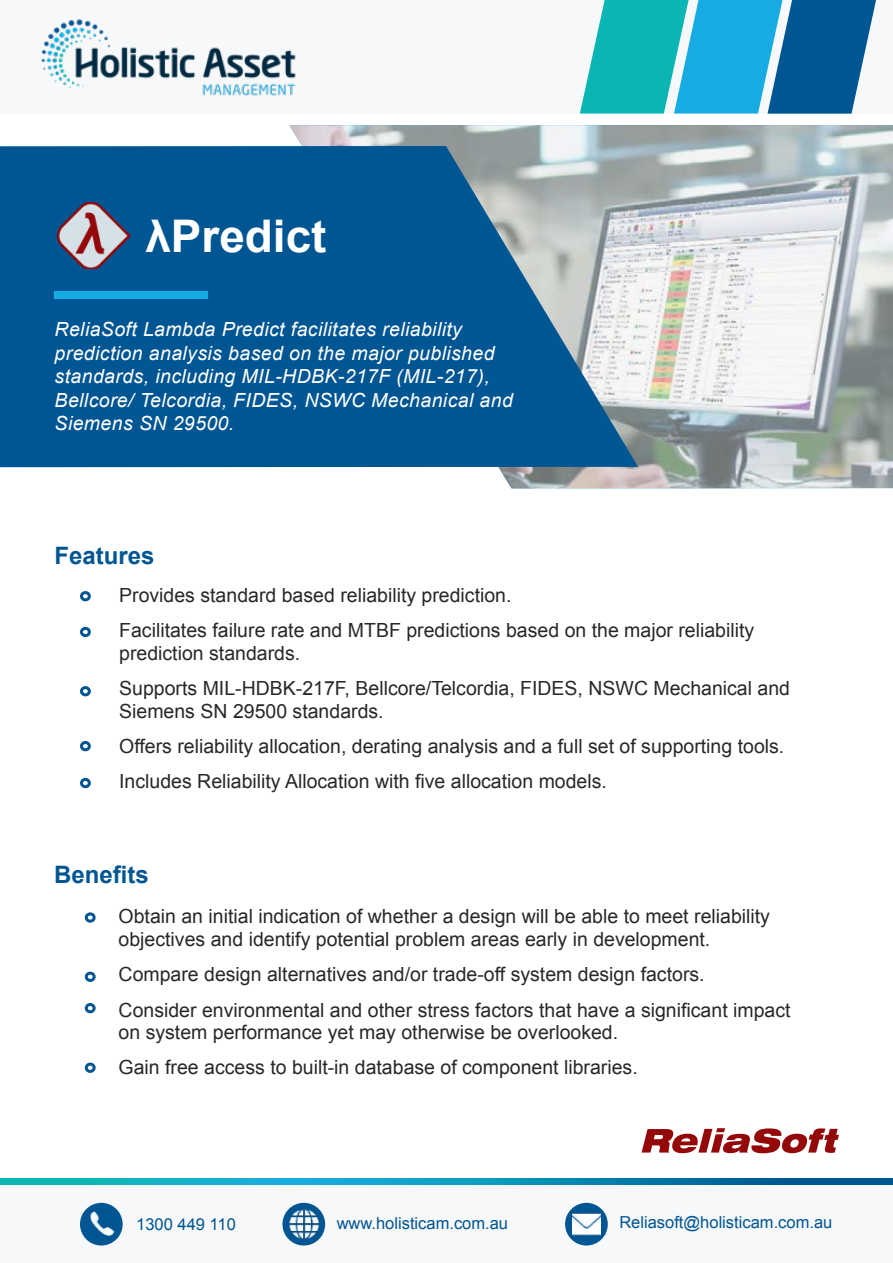
<style>
.page{position:relative;width:893px;height:1263px;background:#fff}
.page>*{position:absolute;margin:0;border:0;box-sizing:border-box;transform-origin:0 0}
.t1{font:700 45px "Arial";color:#fff}
.t2{font:700 24px "Arial";color:#005593}
.t3{font:19.5px/35.2px "Arial";color:#292829}
.t4{font:italic 19.5px/23.4px "Arial";letter-spacing:.02em;color:#fff}
.t5{font:16.5px "Arial";color:#005593}
</style>
<div class="page">
<svg style="left:1px;top:1178px;width:891px;height:7px;background:#0a90b7"></svg>
<div style="left:0;top:1185px;width:893px;height:78px;background:#f7f8f9"></div>
<svg style="left:226px;top:125px;width:667px;height:363px"></svg>
<svg style="left:0;top:146px;width:698px;height:321px;background:#2c6f9e"></svg>
<div style="left:55px;top:291px;width:153px;height:8px;background:#16ace3"></div>
<img style="left:55px;top:202px;width:85px;height:67px">
<div style="left:0;top:0;width:893px;height:114px;background:#f7f8f9"></div>
<img style="left:41px;top:19px;width:255px;height:77px">
<svg style="left:642px;top:1128px;width:197px;height:25px"></svg>
<div style="left:80px;top:591px;width:11px;height:10px;border:3px solid #005593;border-radius:50%"></div>
<div style="left:80px;top:627px;width:11px;height:10px;border:3px solid #005593;border-radius:50%"></div>
<div style="left:80px;top:686px;width:11px;height:10px;border:3px solid #005593;border-radius:50%"></div>
<div style="left:80px;top:741px;width:11px;height:10px;border:3px solid #005593;border-radius:50%"></div>
<div style="left:85px;top:912px;width:11px;height:11px;border:3px solid #005593;border-radius:50%"></div>
<div style="left:85px;top:972px;width:11px;height:10px;border:3px solid #005593;border-radius:50%"></div>
<div style="left:85px;top:1003px;width:11px;height:10px;border:3px solid #005593;border-radius:50%"></div>
<svg style="left:580px;top:0;width:296px;height:114px;background:#2ea1c2"></svg>
<div style="left:80px;top:1203px;width:43px;height:42px;background:#005593;border-radius:50%"></div>
<img style="left:86px;top:1209px;width:31px;height:30px">
<div style="left:282px;top:1203px;width:43px;height:42px;background:#005593;border-radius:50%"></div>
<img style="left:289px;top:1209px;width:30px;height:30px">
<div style="left:565px;top:1203px;width:43px;height:42px;background:#005593;border-radius:50%"></div>
<img style="left:572px;top:1211px;width:29px;height:25px">
<div style="left:80px;top:778px;width:11px;height:10px;border:3px solid #005593;border-radius:50%"></div>
<div style="left:85px;top:1062px;width:11px;height:11px;border:3px solid #005593;border-radius:50%"></div>
<h1 class="t1" style="left:145px;top:207px;width:183px">λPredict</h1>
<p class="t4" style="left:55px;top:318px;width:460px">ReliaSoft Lambda Predict facilitates reliability prediction analysis based on the major published standards, including MIL-HDBK-217F (MIL-217 ,( Bellcore/ Telcordia, FIDES, NSWC Mechanical and Siemens SN 29500.</p>
<p class="t2" style="left:55px;top:540px;width:102px">Features</p>
<p class="t3" style="left:119px;top:578px;width:637px">Provides standard based reliability prediction.<br>Facilitates failure rate and MTBF predictions based on the major reliability</p>
<p class="t3" style="left:119px;top:636px;width:672px">prediction standards.<br>Supports MIL-HDBK-217 ,F Bellcore/Telcordia, FIDES, NSWC Mechanical and</p>
<p class="t3" style="left:119px;top:693px;width:667px">Siemens SN 29500 standards.<br>Offers reliability allocation, derating analysis and a full set of supporting tools.<br>Includes Reliability Allocation with five allocation models.</p>
<p class="t2" style="left:54px;top:858px;width:96px">Benefits</p>
<p class="t3" style="left:119px;top:905px;width:653px;line-height:22.5px">Obtain an initial indication of whether a design will be able to meet reliability objectives and identify potential problem areas early in development.</p>
<p class="t3" style="left:119px;top:957px;width:673px">Compare design alternatives and/or trade-off system design factors.<br>Consider environmental and other stress factors that have a significant impact</p>
<p class="t3" style="left:119px;top:1015px;width:521px">on system performance yet may otherwise be overlooked.<br>Gain free access to built i n- database of component libraries.</p>
<p class="t5" style="left:136px;top:1213px;width:101px">1300 449 110</p>
<p class="t5" style="left:337px;top:1212px;width:173px">www.holisticam.com.au</p>
<p class="t5" style="left:619px;top:1211px;width:214px">Reliasoft@holisticam.com.au</p>
</div>
